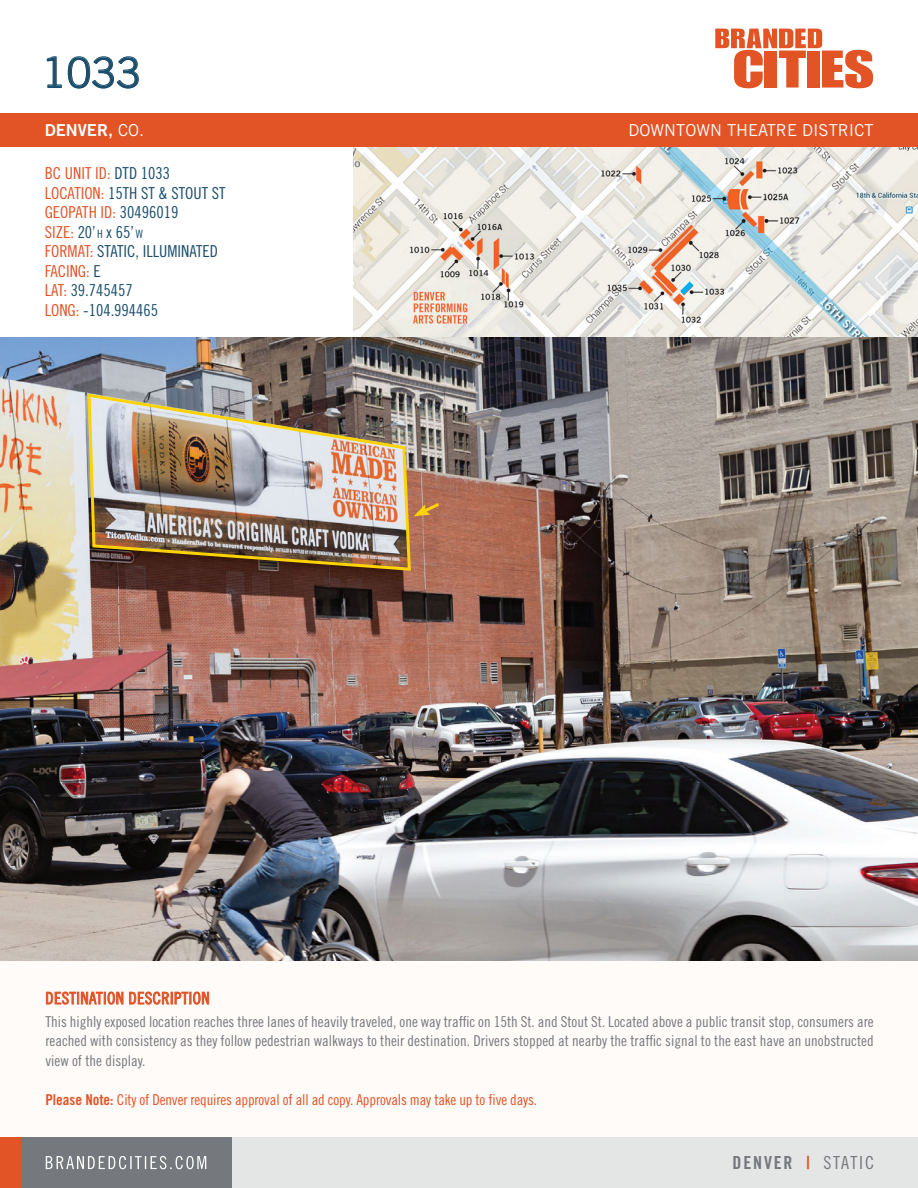
<style>
.page{position:relative;width:918px;height:1188px;background:#fff}
.page>*{position:absolute;margin:0;border:0;box-sizing:border-box;transform-origin:0 0}
.t1{font:42px "Trade Gothic LT Std";color:#1b4e6c}
.t2{font:18px "Trade Gothic LT Std Bd Cn 20";letter-spacing:.1em;color:#75787c}
.t3{font:16.5px/19.5px "Trade Gothic LT Std Cn 18";color:#1b4e6c}
.t4{font:16.5px "Trade Gothic LT Std";color:#fff}
.t5{font:16.5px "Trade Gothic LT Std Cn 18";letter-spacing:.025em;color:#e25325}
.t6{font:16.5px "Trade Gothic LT Std Bd 2";color:#fff}
.t7{font:15px/19.5px "Trade Gothic LT Std Cn 18";color:#75787c;text-align:justify}
.t8{font:15px "Trade Gothic LT Std Cn 18";letter-spacing:-.01em;color:#e25325}
.s1{font-family:"Trade Gothic LT Std"}
.s2{color:#e25325}
.s3{font-size:11.55px}
.s4{font-family:"Trade Gothic LT Std Bd Cn 20"}
.s5{font-family:"Trade Gothic LT Std Cn 18"}
</style>
<div class="page">
<img style="left:353px;top:147px;width:565px;height:191px">
<svg style="left:715px;top:29px;width:158px;height:59px"></svg>
<svg style="left:47px;top:57px;width:15px;height:31px"></svg>
<svg style="left:68px;top:57px;width:71px;height:31px"></svg>
<div style="left:0;top:113px;width:918px;height:34px;background:#e25325"></div>
<div style="left:0;top:961px;width:918px;height:202px;background:#fefbf9"></div>
<svg style="left:46px;top:991px;width:77px;height:14px"></svg>
<svg style="left:129px;top:992px;width:80px;height:13px"></svg>
<div style="left:228px;top:1137px;width:690px;height:51px;background:#e4e5e5"></div>
<div style="left:19px;top:1137px;width:213px;height:51px;background:#75787c"></div>
<div style="left:0;top:1137px;width:21px;height:51px;background:#e25325"></div>
<svg style="left:46px;top:1156px;width:160px;height:13px"></svg>
<img style="left:0;top:338px;width:918px;height:622px">
<svg style="left:680px;top:282px;width:14px;height:13px"></svg>
<svg style="left:414px;top:500px;width:28px;height:16px"></svg>
<img style="left:86px;top:392px;width:326px;height:180px">
<h1 class="t1" style="left:41px;top:47px;width:102px">1033</h1>
<p class="t6" style="left:45px;top:120px;width:101px">DENVER, <span class="s1">CO.</span></p>
<p class="t4" style="left:629px;top:120px;width:247px">DOWNTOWN THEATRE DISTRICT</p>
<p class="t3" style="left:45px;top:163px;width:182px"><span class="s2">BC UNIT ID:</span> DTD 1033<br><span class="s2">LOCATION:</span> 15TH ST &amp; STOUT ST<br><span class="s2">GEOPATH ID:</span> 30496019<br><span class="s2">SIZE:</span> 20’ <span class="s3">h</span> x 65’ <span class="s3">w<br></span><span class="s2">FORMAT:</span> STATIC, ILLUMINATED<br><span class="s2">FACING:</span> E<br><span class="s2">LAT:</span> 39.745457<br><span class="s2">LONG:</span> -104.994465</p>
<p class="t5" style="left:45px;top:988px;width:166px">DESTINATION DESCRIPTION</p>
<p class="t7" style="left:45px;top:1011px;width:830px">This highly exposed location reaches three lanes of heavily traveled, one way traffic on 15th St. and Stout St. Located above a public transit stop, consumers are reached with consistency as they follow pedestrian walkways to their destination. Drivers stopped at nearby the traffic signal to the east have an unobstructed view of the display.</p>
<p class="t8" style="left:45px;top:1090px;width:493px"><span class="s4">Please Note:</span> City of Denver requires approval of all ad copy. Approvals may take up to five days.</p>
<p class="t2" style="left:733px;top:1152px;width:143px">DENVER <span class="s2">|</span> <span class="s5">STATIC</span></p>
</div>
